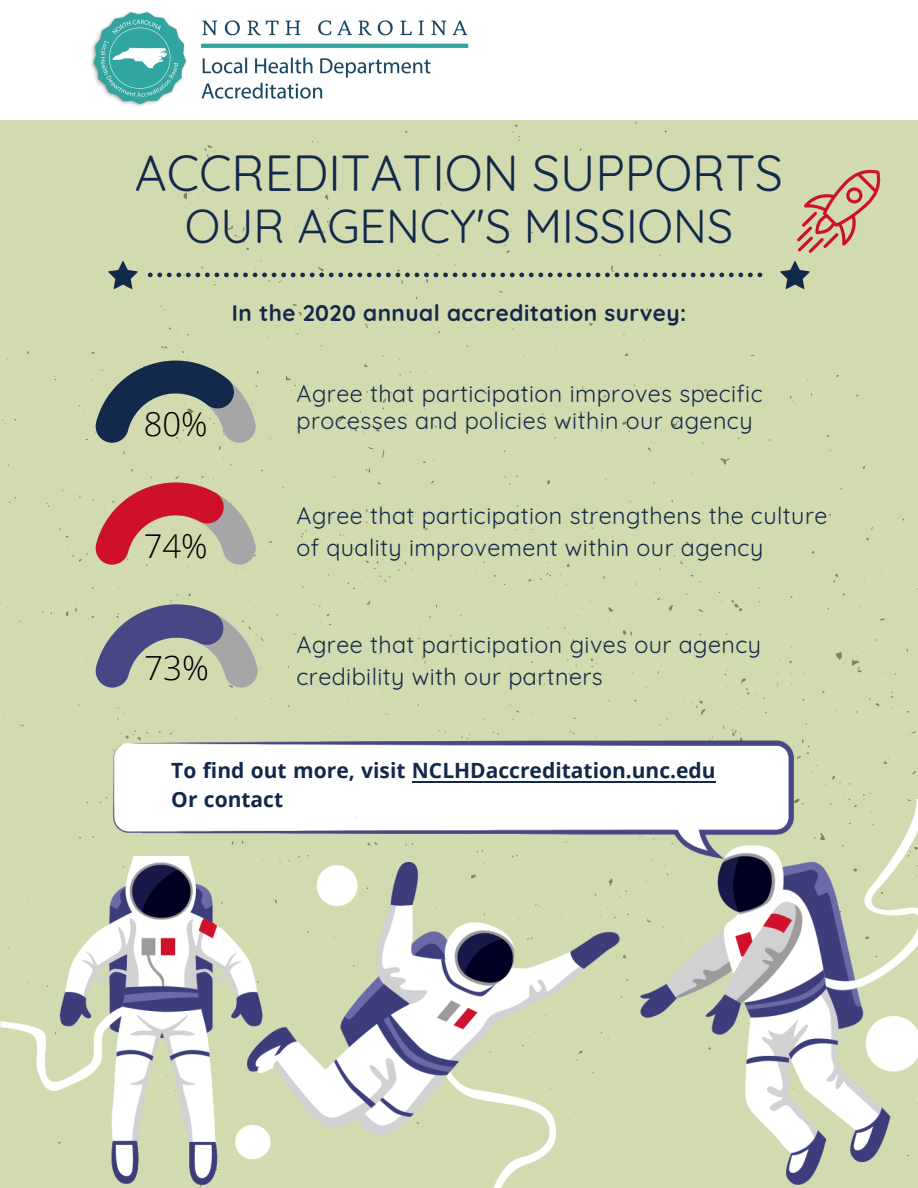
<style>
.page{position:relative;width:918px;height:1188px;background:#fff}
.page>*{position:absolute;margin:0;border:0;box-sizing:border-box;transform-origin:0 0}
.t1{font:49.5px "Quicksand";color:#13294b}
.t2{font:46.5px "Quicksand";color:#13294b}
.t3{font:300 33.3px "Open Sans";color:#000}
.t4{font:300 32.85px "Open Sans";color:#000}
.t5{font:23.25px/32.2px "Quicksand";letter-spacing:.02em;color:#13294b}
.t6{font:700 22.65px "Quicksand";letter-spacing:.02em;color:#13294b}
.t7{font:700 21px/29.1px "Open Sans";color:#13294b}
</style>
<div class="page">
<div style="left:0;top:120px;width:918px;height:1068px;background:#d1dbaf"></div>
<img style="left:236px;top:862px;width:384px;height:326px">
<img style="left:0;top:856px;width:280px;height:329px">
<img style="left:640px;top:800px;width:278px;height:385px">
<svg style="left:96px;top:361px;width:160px;height:82px"></svg>
<svg style="left:96px;top:483px;width:160px;height:82px"></svg>
<svg style="left:96px;top:604px;width:162px;height:84px"></svg>
<svg style="left:148px;top:273px;width:614px;height:4px"></svg>
<svg style="left:780px;top:261px;width:30px;height:28px"></svg>
<svg style="left:108px;top:261px;width:30px;height:28px"></svg>
<img style="left:68px;top:12px;width:424px;height:112px">
<svg style="left:797px;top:170px;width:83px;height:83px"></svg>
<img style="left:76px;top:731px;width:727px;height:131px">
<svg style="left:347px;top:817px;width:10px;height:2px"></svg>
<hr style="left:412px;top:781px;width:304px;height:1px;background:#13294b">
<p class="t1" style="left:135px;top:142px;width:650px">ACCREDITATION SUPPORTS</p>
<p class="t2" style="left:185px;top:196px;width:550px">OUR AGENCY'S MISSIONS</p>
<p class="t4" style="left:144px;top:401px;width:65px">80%</p>
<p class="t6" style="left:232px;top:299px;width:456px">In the 2020 annual accreditation survey:</p>
<p class="t5" style="left:297px;top:379px;width:468px;line-height:27.5px">Agree that participation improves specific processes and policies within our agency</p>
<p class="t4" style="left:144px;top:522px;width:65px">74%</p>
<p class="t5" style="left:297px;top:499px;width:532px">Agree that participation strengthens the culture of quality improvement within our agency</p>
<p class="t3" style="left:144px;top:645px;width:66px">73%</p>
<p class="t5" style="left:297px;top:628px;width:466px">Agree that participation gives our agency credibility with our partners</p>
<p class="t7" style="left:171px;top:755px;width:546px">To find out more, visit NCLHDaccreditation.unc.edu<br>Or contact</p>
</div>
